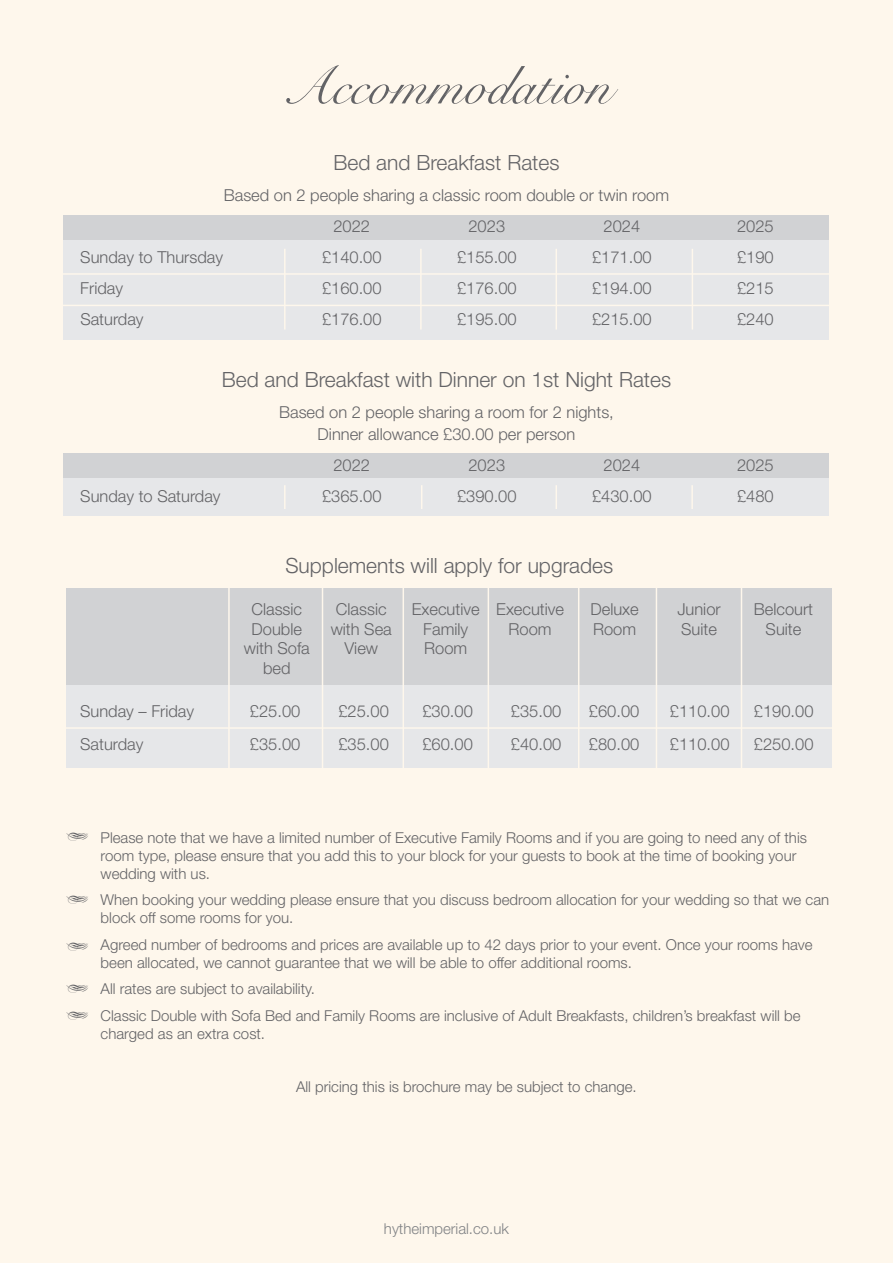
<style>
.page{position:relative;width:893px;height:1263px;background:#fef7ec}
.page>*{position:absolute;margin:0;border:0;box-sizing:border-box;transform-origin:0 0}
.t1{font:54px "Snell Roundhand Script";color:#636366}
.t2{font:300 21px "Helvetica Neue";color:#636366}
.t3{font:300 16.5px/19.8px "Helvetica Neue";color:#636366;text-align:center}
.t4{font:300 15px/18px "Helvetica Neue";color:#636366}
.t5{font:300 15px "Helvetica Neue";color:#808285}
</style>
<div class="page">
<div style="left:67px;top:681px;width:765px;height:86px;background:#e6e7e9"></div>
<div style="left:67px;top:588px;width:765px;height:97px;background:#d1d2d4"></div>
<hr style="left:228px;top:581px;width:2px;height:188px;background:#fef7ec">
<hr style="left:322px;top:581px;width:1px;height:188px;background:#fef7ec">
<hr style="left:403px;top:581px;width:1px;height:188px;background:#fef7ec">
<hr style="left:488px;top:581px;width:1px;height:188px;background:#fef7ec">
<hr style="left:578px;top:581px;width:1px;height:188px;background:#fef7ec">
<hr style="left:741px;top:581px;width:1px;height:188px;background:#fef7ec">
<hr style="left:656px;top:581px;width:1px;height:188px;background:#fef7ec">
<hr style="left:58px;top:727px;width:790px;height:2px;background:#fef7ec">
<div style="left:64px;top:233px;width:765px;height:107px;background:#e6e7e9"></div>
<div style="left:64px;top:471px;width:765px;height:45px;background:#e6e7e9"></div>
<div style="left:64px;top:215px;width:765px;height:25px;background:#d1d2d4"></div>
<div style="left:64px;top:453px;width:765px;height:25px;background:#d1d2d4"></div>
<hr style="left:284px;top:249px;width:2px;height:81px;background:#fef7ec">
<hr style="left:284px;top:485px;width:2px;height:24px;background:#fef7ec">
<hr style="left:420px;top:249px;width:2px;height:81px;background:#fef7ec">
<svg style="left:421px;top:485px;width:1px;height:24px"></svg>
<hr style="left:556px;top:249px;width:1px;height:81px;background:#fef7ec">
<svg style="left:556px;top:485px;width:1px;height:24px"></svg>
<hr style="left:692px;top:249px;width:1px;height:81px;background:#fef7ec">
<hr style="left:691px;top:485px;width:2px;height:24px;background:#fef7ec">
<hr style="left:58px;top:273px;width:790px;height:2px;background:#fef7ec">
<hr style="left:58px;top:305px;width:790px;height:1px;background:#fef7ec">
<h1 class="t1" style="left:282px;top:55px;width:331px">Accommodation</h1>
<h2 class="t2" style="left:333px;top:149px;width:228px">Bed and Breakfast Rates</h2>
<p class="t3" style="left:333px;top:179px;width:337px;line-height:31px;text-align:left;text-indent:-110px">Based on 2 people sharing a classic room double or twin room<br>2022</p>
<p class="t3" style="left:468px;top:216px;width:38px">2023</p>
<p class="t3" style="left:603px;top:216px;width:38px">2024</p>
<p class="t3" style="left:737px;top:216px;width:38px">2025</p>
<p class="t3" style="left:80px;top:247px;width:144px">Sunday to Thursday</p>
<p class="t3" style="left:322px;top:247px;width:61px">£140.00</p>
<p class="t3" style="left:457px;top:247px;width:61px">£155.00</p>
<p class="t3" style="left:592px;top:247px;width:61px">£171.00</p>
<p class="t3" style="left:737px;top:247px;width:38px">£190</p>
<p class="t3" style="left:80px;top:278px;width:44px">Friday</p>
<p class="t3" style="left:322px;top:278px;width:61px">£160.00</p>
<p class="t3" style="left:457px;top:278px;width:61px">£176.00</p>
<p class="t3" style="left:592px;top:278px;width:61px">£194.00</p>
<p class="t3" style="left:737px;top:278px;width:38px">£215</p>
<p class="t3" style="left:80px;top:309px;width:65px">Saturday</p>
<p class="t3" style="left:322px;top:309px;width:61px">£176.00</p>
<p class="t3" style="left:457px;top:309px;width:61px">£195.00</p>
<p class="t3" style="left:592px;top:309px;width:61px">£215.00</p>
<p class="t3" style="left:737px;top:309px;width:38px">£240</p>
<h2 class="t2" style="left:222px;top:366px;width:451px">Bed and Breakfast with Dinner on 1st Night Rates</h2>
<p class="t3" style="left:279px;top:400px;width:336px;line-height:22.5px">Based on 2 people sharing a room for 2 nights,<br>Dinner allowance £30.00 per person</p>
<p class="t3" style="left:333px;top:455px;width:38px">2022</p>
<p class="t3" style="left:468px;top:455px;width:38px">2023</p>
<p class="t3" style="left:603px;top:455px;width:38px">2024</p>
<p class="t3" style="left:737px;top:455px;width:38px">2025</p>
<p class="t3" style="left:80px;top:486px;width:142px">Sunday to Saturday</p>
<p class="t3" style="left:322px;top:486px;width:61px">£365.00</p>
<p class="t3" style="left:457px;top:486px;width:61px">£390.00</p>
<p class="t3" style="left:592px;top:486px;width:61px">£430.00</p>
<p class="t3" style="left:737px;top:486px;width:38px">£480</p>
<h2 class="t2" style="left:285px;top:552px;width:329px">Supplements will apply for upgrades</h2>
<p class="t3" style="left:244px;top:599px;width:68px">Classic<br>Double with Sofa bed</p>
<p class="t3" style="left:331px;top:599px;width:63px">Classic with Sea<br>View</p>
<p class="t3" style="left:412px;top:599px;width:69px">Executive<br>Family<br>Room</p>
<p class="t3" style="left:496px;top:599px;width:69px">Executive<br>Room</p>
<p class="t3" style="left:590px;top:599px;width:50px;text-align:left">Deluxe<br>Room</p>
<p class="t3" style="left:677px;top:599px;width:45px;text-align:left">Junior<br>Suite</p>
<p class="t3" style="left:754px;top:599px;width:61px">Belcourt<br>Suite</p>
<p class="t3" style="left:80px;top:701px;width:115px">Sunday – Friday</p>
<p class="t3" style="left:250px;top:701px;width:52px">£25.00</p>
<p class="t3" style="left:338px;top:701px;width:52px">£25.00</p>
<p class="t3" style="left:422px;top:701px;width:52px">£30.00</p>
<p class="t3" style="left:511px;top:701px;width:52px">£35.00</p>
<p class="t3" style="left:589px;top:701px;width:52px">£60.00</p>
<p class="t3" style="left:670px;top:701px;width:61px">£110.00</p>
<p class="t3" style="left:754px;top:701px;width:61px">£190.00</p>
<p class="t3" style="left:80px;top:734px;width:65px">Saturday</p>
<p class="t3" style="left:250px;top:734px;width:52px">£35.00</p>
<p class="t3" style="left:338px;top:734px;width:52px">£35.00</p>
<p class="t3" style="left:422px;top:734px;width:52px">£60.00</p>
<p class="t3" style="left:511px;top:734px;width:52px">£40.00</p>
<p class="t3" style="left:589px;top:734px;width:52px">£80.00</p>
<p class="t3" style="left:670px;top:734px;width:61px">£110.00</p>
<p class="t3" style="left:754px;top:734px;width:61px">£250.00</p>
<p class="t4" style="left:101px;top:828px;width:708px">Please note that we have a limited number of Executive Family Rooms and if you are going to need any of this room type, please ensure that you add this to your block for your guests to book at the time of booking your wedding with us.</p>
<p class="t4" style="left:101px;top:890px;width:730px">When booking your wedding please ensure that you discuss bedroom allocation for your wedding so that we can block off some rooms for you.</p>
<p class="t4" style="left:101px;top:935px;width:713px">Agreed number of bedrooms and prices are available up to 42 days prior to your event. Once your rooms have been allocated, we cannot guarantee that we will be able to offer additional rooms.</p>
<p class="t4" style="left:101px;top:975px;width:701px;line-height:26.5px">All rates are subject to availability.<br>Classic Double with Sofa Bed and Family Rooms are inclusive of Adult Breakfasts, children’s breakfast will be</p>
<p class="t4" style="left:101px;top:1024px;width:166px">charged as an extra cost.</p>
<p class="t4" style="left:296px;top:1077px;width:342px">All pricing this is brochure may be subject to change.</p>
<p class="t5" style="left:384px;top:1220px;width:127px">hytheimperial.co.uk</p>
</div>
